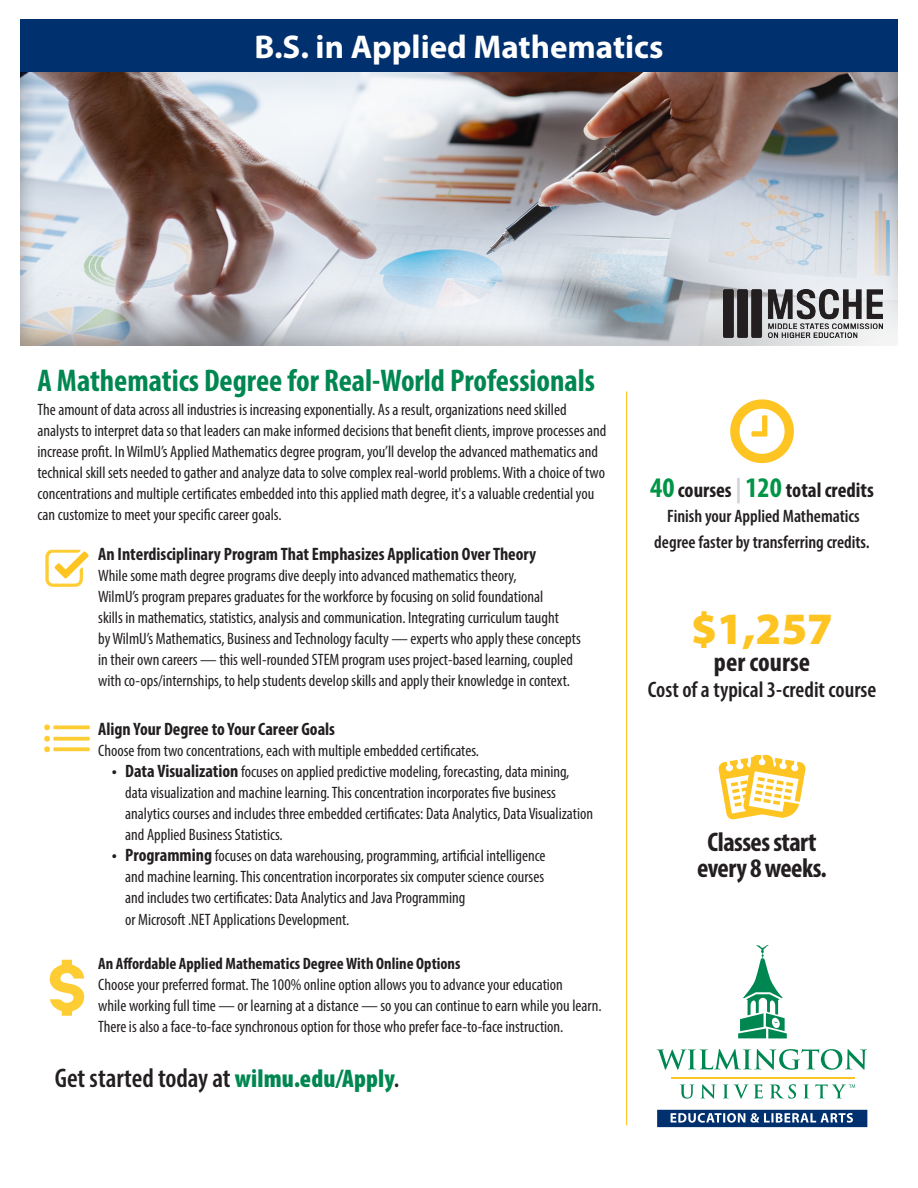
<style>
.page{position:relative;width:918px;height:1188px;background:#fff}
.page>*{position:absolute;margin:0;border:0;box-sizing:border-box;transform-origin:0 0}
.t1{font:900 45px "Myriad Pro";color:#fec422}
.t2{font:700 33px "Myriad Pro";color:#fff}
.t3{font:700 condensed 31.5px "Myriad Pro";color:#008751}
.t4{font:600 condensed 27px "Myriad Pro";color:#231f20}
.Fact{font:700 condensed 27px/25.5px "Myriad Pro";letter-spacing:-.02em;color:#231f20;text-align:center}
.Fact-2{font:700 condensed 27px "Myriad Pro";color:#231f20}
.t5{font:600 condensed 22.5px "Myriad Pro";color:#231f20}
.t6{font:700 condensed 21px "Myriad Pro";color:#231f20}
.t7{font:700 condensed 18px "Myriad Pro";color:#231f20}
.t8{font:600 condensed 18px/25.5px "Myriad Pro";color:#231f20;text-align:center}
.t9{font:condensed 16.5px/21px "Myriad Pro";color:#231f20}
.t10{font:700 condensed 16.5px "Myriad Pro";color:#231f20}
.s1{font-weight:700;font-size:18px}
.s2{font-weight:900;font-size:25.5px;color:#008751}
.s3{font-size:25.5px}
.s4{font-size:28.5px;color:#009547}
.s5{font-size:25.5px;color:#d1d2d4}
</style>
<div class="page">
<svg style="left:45px;top:550px;width:44px;height:37px"></svg>
<svg style="left:44px;top:724px;width:6px;height:6px"></svg>
<svg style="left:53px;top:725px;width:37px;height:4px"></svg>
<svg style="left:53px;top:737px;width:37px;height:4px"></svg>
<svg style="left:44px;top:736px;width:6px;height:16px"></svg>
<svg style="left:53px;top:747px;width:37px;height:4px"></svg>
<svg style="left:49px;top:960px;width:36px;height:56px"></svg>
<div style="left:20px;top:20px;width:878px;height:327px;background:#231f20;opacity:.4"></div>
<hr style="left:626px;top:392px;width:1px;height:733px;background:#fec422">
<svg style="left:718px;top:754px;width:88px;height:66px"></svg>
<img style="left:724px;top:290px;width:158px;height:48px">
<svg style="left:680px;top:1084px;width:14px;height:15px"></svg>
<svg style="left:700px;top:1084px;width:16px;height:15px"></svg>
<svg style="left:723px;top:1084px;width:40px;height:15px"></svg>
<svg style="left:770px;top:1084px;width:26px;height:15px"></svg>
<svg style="left:803px;top:1084px;width:6px;height:14px"></svg>
<svg style="left:657px;top:1049px;width:210px;height:21px"></svg>
<hr style="left:671px;top:1078px;width:184px;height:1px;background:#fec422">
<svg style="left:815px;top:1084px;width:40px;height:14px"></svg>
<svg style="left:657px;top:1110px;width:210px;height:17px;background:#375c8c"></svg>
<svg style="left:738px;top:945px;width:49px;height:93px"></svg>
<div style="left:20px;top:20px;width:878px;height:52px;background:#00306d"></div>
<p class="t2" style="left:255px;top:25px;width:410px">B.S. in Applied Mathematics</p>
<p class="t3" style="left:38px;top:360px;width:559px">A Mathematics Degree for Real-World Professionals</p>
<p class="t9" style="left:38px;top:398px;width:570px">The amount of data across all industries is increasing exponentially. As a result, organizations need skilled analysts to interpret data so that leaders can make informed decisions that benefit clients, improve processes and increase profit. In WilmU’s Applied Mathematics degree program, you’ll develop the advanced mathematics and technical skill sets needed to gather and analyze data to solve complex real-world problems. With a choice of two concentrations and multiple certificates embedded into this applied math degree, it's a valuable credential you can customize to meet your specific career goals.</p>
<p class="t7" style="left:98px;top:543px;width:440px">An Interdisciplinary Program That Emphasizes Application Over Theory</p>
<p class="t9" style="left:98px;top:565px;width:484px">While some math degree programs dive deeply into advanced mathematics theory,<br>WilmU’s program prepares graduates for the workforce by focusing on solid foundational<br>skills in mathematics, statistics, analysis and communication. Integrating curriculum taught<br>by WilmU’s Mathematics, Business and Technology faculty — experts who apply these concepts in their own careers — this well-rounded STEM program uses project-based learning, coupled with co-ops/internships, to help students develop skills and apply their knowledge in context.</p>
<p class="t7" style="left:98px;top:718px;width:238px">Align Your Degree to Your Career Goals</p>
<p class="t9" style="left:98px;top:740px;width:382px">Choose from two concentrations, each with multiple embedded certificates.</p>
<p class="t9" style="left:125px;top:761px;width:469px;text-indent:-14px"><span class="s1">• Data Visualization</span> focuses on applied predictive modeling, forecasting, data mining, data visualization and machine learning. This concentration incorporates five business analytics courses and includes three embedded certificates: Data Analytics, Data Visualization and Applied Business Statistics.</p>
<p class="t9" style="left:125px;top:845px;width:422px;text-align:justify;text-indent:-14px"><span class="s1">• Programming</span> focuses on data warehousing, programming, artificial intelligence and machine learning. This concentration incorporates six computer science courses and includes two certificates: Data Analytics and Java Programming</p>
<p class="t9" style="left:125px;top:909px;width:225px">or Microsoft .NET Applications Development.</p>
<p class="t10" style="left:98px;top:953px;width:364px">An Affordable Applied Mathematics Degree With Online Options</p>
<p class="t9" style="left:98px;top:974px;width:505px">Choose your preferred format. The 100% online option allows you to advance your education<br>while working full time — or learning at a distance — so you can continue to earn while you learn.<br>There is also a face-to-face synchronous option for those who prefer face-to-face instruction.</p>
<p class="t4" style="left:55px;top:1061px;width:346px">Get started today at <span class="s2">wilmu.edu/Apply</span><span class="s3">.</span></p>
<p class="t6" style="left:650px;top:477px;width:225px"><span class="s4">40</span> courses <span class="s5">|</span> <span class="s4">120</span> total credits</p>
<p class="t8" style="left:654px;top:503px;width:217px">Finish your Applied Mathematics degree faster by transferring credits.</p>
<p class="t1" style="left:691px;top:599px;width:143px">$1,257</p>
<p class="Fact-2" style="left:714px;top:645px;width:98px">per course</p>
<p class="t5" style="left:648px;top:675px;width:230px">Cost of a typical 3-credit course</p>
<p class="Fact" style="left:697px;top:829px;width:131px">Classes start every 8 weeks.</p>
</div>
